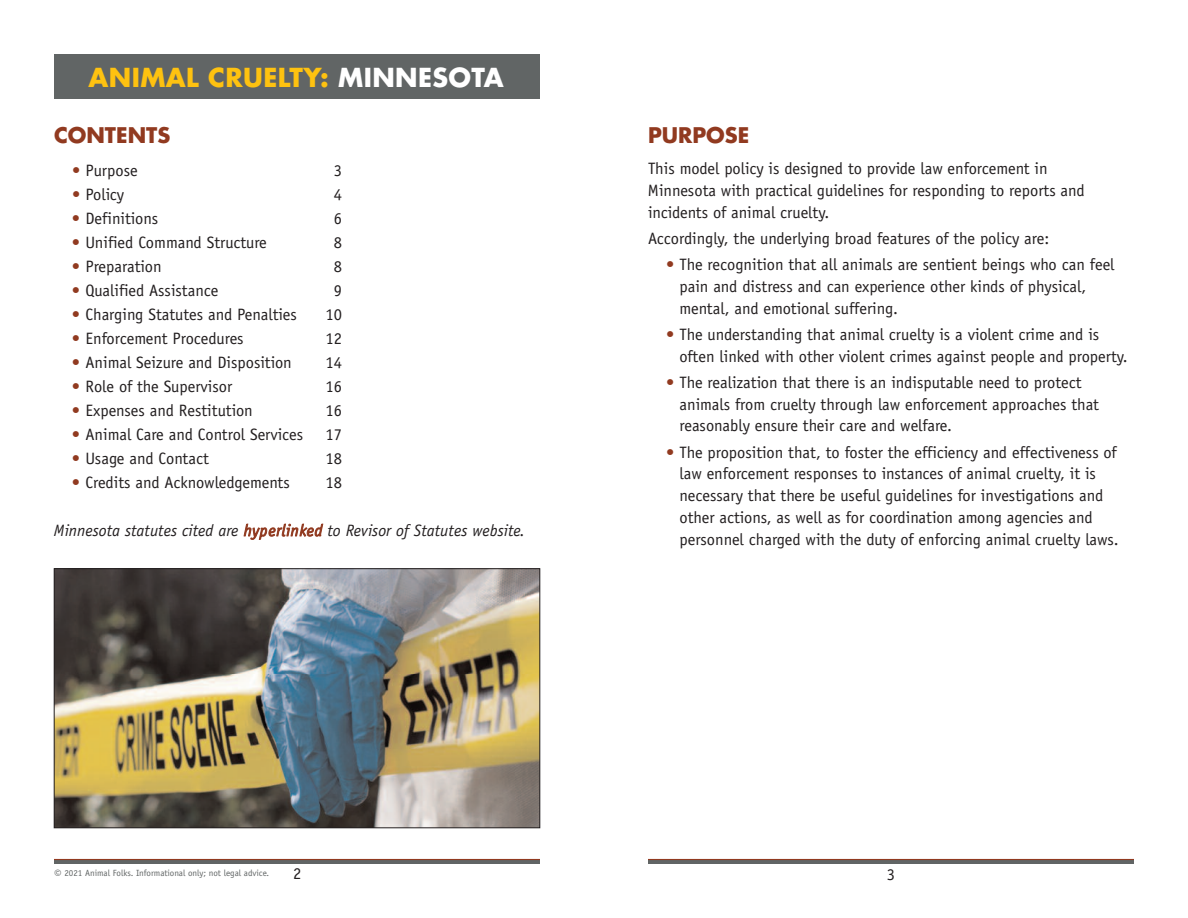
<style>
.page{position:relative;width:1188px;height:918px;background:#fff}
.page>*{position:absolute;margin:0;border:0;box-sizing:border-box;transform-origin:0 0}
.t1{font:700 25.5px "Futura";letter-spacing:.015em;color:#fec210}
.t2{font:700 21px "Futura";color:#913a20}
.t3{font:16.5px/21.8px "Officina Sans";color:#231f20}
.t4{font:italic 16.5px "Officina Sans";color:#231f20}
.t5{font:9px "Officina Sans";color:#616565}
.s1{color:#fff}
.s2{color:#913a20}
.s3{font-size:13.5px}
</style>
<div class="page">
<div style="left:54px;top:54px;width:486px;height:45px;background:#616565"></div>
<hr style="left:648px;top:860px;width:486px;height:4px;background:#616565">
<hr style="left:648px;top:859px;width:486px;height:1px;background:#913a20">
<hr style="left:54px;top:860px;width:486px;height:4px;background:#616565">
<hr style="left:54px;top:859px;width:486px;height:1px;background:#913a20">
<img style="left:56px;top:570px;width:482px;height:256px">
<div style="left:54px;top:568px;width:486px;height:260px;border:1px solid #231f20"></div>
<h1 class="t1" style="left:89px;top:66px;width:417px">ANIMAL CRUELTY: <span class="s1">MINNESOTA</span></h1>
<p class="t2" style="left:54px;top:126px;width:118px">CONTENTS</p>
<p class="t3" style="left:72px;top:161px;width:67px"><span class="s2">•</span> Purpose</p>
<p class="t3" style="left:334px;top:161px;width:10px">3</p>
<p class="t3" style="left:72px;top:185px;width:54px"><span class="s2">•</span> Policy</p>
<p class="t3" style="left:334px;top:185px;width:10px">4</p>
<p class="t3" style="left:72px;top:209px;width:88px"><span class="s2">•</span> Definitions</p>
<p class="t3" style="left:334px;top:209px;width:10px">6</p>
<p class="t3" style="left:72px;top:233px;width:196px"><span class="s2">•</span> Unified Command Structure</p>
<p class="t3" style="left:334px;top:233px;width:10px">8</p>
<p class="t3" style="left:72px;top:257px;width:91px"><span class="s2">•</span> Preparation</p>
<p class="t3" style="left:334px;top:257px;width:10px">8</p>
<p class="t3" style="left:72px;top:281px;width:148px"><span class="s2">•</span> Qualified Assistance</p>
<p class="t3" style="left:334px;top:281px;width:10px">9</p>
<p class="t3" style="left:72px;top:305px;width:226px"><span class="s2">•</span> Charging Statutes and Penalties</p>
<p class="t3" style="left:325px;top:305px;width:18px">10</p>
<p class="t3" style="left:72px;top:329px;width:173px"><span class="s2">•</span> Enforcement Procedures</p>
<p class="t3" style="left:325px;top:329px;width:18px">12</p>
<p class="t3" style="left:72px;top:353px;width:221px"><span class="s2">•</span> Animal Seizure and Disposition</p>
<p class="t3" style="left:325px;top:353px;width:18px">14</p>
<p class="t3" style="left:72px;top:377px;width:162px"><span class="s2">•</span> Role of the Supervisor</p>
<p class="t3" style="left:325px;top:377px;width:18px">16</p>
<p class="t3" style="left:72px;top:401px;width:182px"><span class="s2">•</span> Expenses and Restitution</p>
<p class="t3" style="left:325px;top:401px;width:18px">16</p>
<p class="t3" style="left:72px;top:425px;width:233px"><span class="s2">•</span> Animal Care and Control Services</p>
<p class="t3" style="left:325px;top:425px;width:18px">17</p>
<p class="t3" style="left:72px;top:449px;width:138px"><span class="s2">•</span> Usage and Contact</p>
<p class="t3" style="left:325px;top:449px;width:18px">18</p>
<p class="t3" style="left:72px;top:473px;width:219px"><span class="s2">•</span> Credits and Acknowledgements</p>
<p class="t3" style="left:325px;top:473px;width:18px">18</p>
<p class="t4" style="left:54px;top:525px;width:473px">Minnesota statutes cited are <span class="s2">hyperlinked</span> to Revisor of Statutes website.</p>
<p class="t2" style="left:648px;top:126px;width:103px">PURPOSE</p>
<p class="t3" style="left:648px;top:159px;width:438px">This model policy is designed to provide law enforcement in<br>Minnesota with practical guidelines for responding to reports and incidents of animal cruelty.</p>
<p class="t3" style="left:648px;top:229px;width:403px">Accordingly, the underlying broad features of the policy are:</p>
<p class="t3" style="left:680px;top:255px;width:437px;text-indent:-14px"><span class="s2">•</span> The recognition that all animals are sentient beings who can feel pain and distress and can experience other kinds of physical, mental, and emotional suffering.</p>
<p class="t3" style="left:680px;top:325px;width:450px;text-indent:-14px"><span class="s2">•</span> The understanding that animal cruelty is a violent crime and is often linked with other violent crimes against people and property.</p>
<p class="t3" style="left:680px;top:373px;width:421px;text-indent:-14px"><span class="s2">•</span> The realization that there is an indisputable need to protect animals from cruelty through law enforcement approaches that reasonably ensure their care and welfare.</p>
<p class="t3" style="left:680px;top:443px;width:441px;text-indent:-14px"><span class="s2">•</span> The proposition that, to foster the efficiency and effectiveness of law enforcement responses to instances of animal cruelty, it is necessary that there be useful guidelines for investigations and other actions, as well as for coordination among agencies and personnel charged with the duty of enforcing animal cruelty laws.</p>
<p class="t5" style="left:54px;top:869px;width:217px"><span class="s3">©</span> 2021 Animal Folks. Informational only; not legal advice.</p>
<p class="t3" style="left:293px;top:864px;width:10px">2</p>
<p class="t3" style="left:887px;top:865px;width:10px">3</p>
</div>
